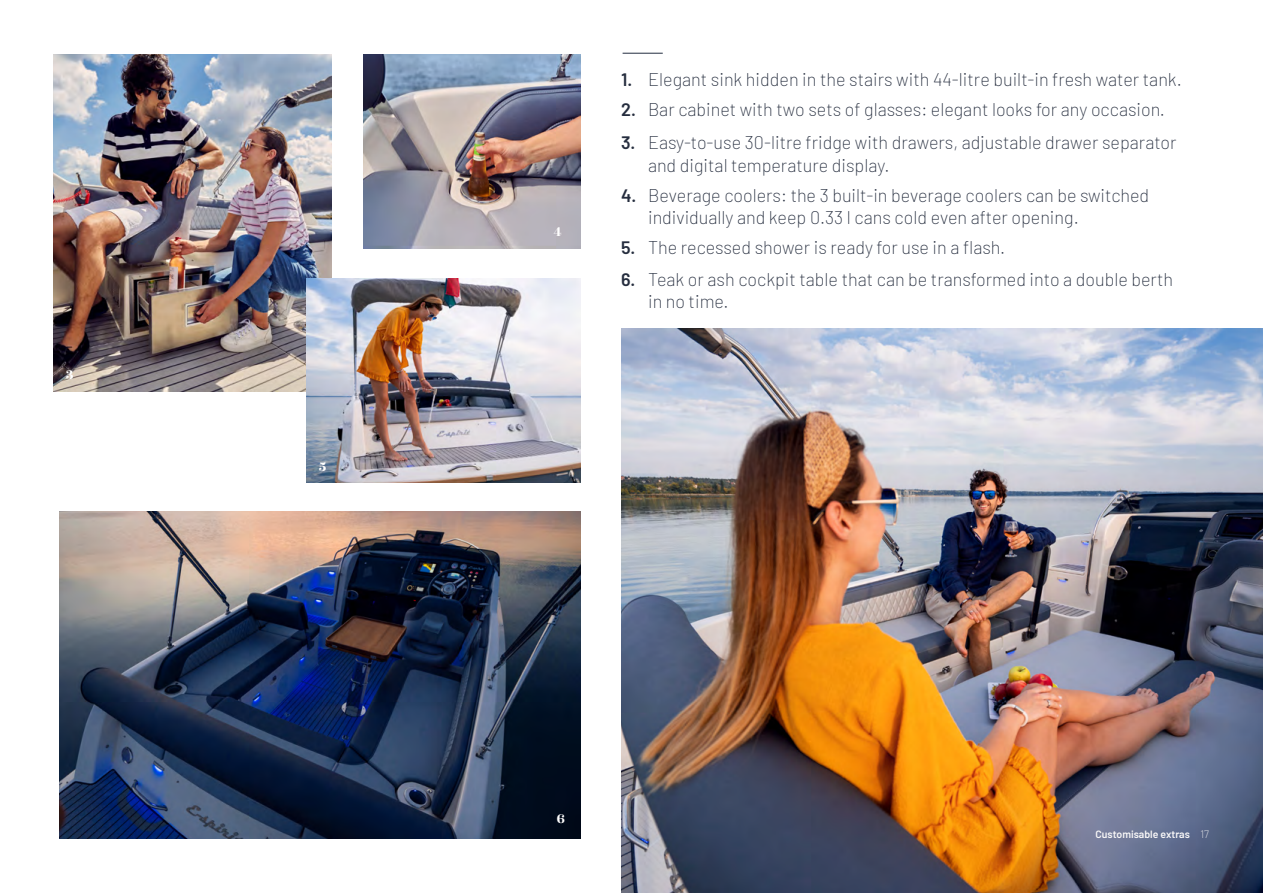
<style>
.page{position:relative;width:1263px;height:893px;background:#fff}
.page>*{position:absolute;margin:0;border:0;box-sizing:border-box;transform-origin:0 0}
.t1{font:200 18px/22.5px "Barlow";color:#252d3e}
.t2{font:15px "Rozha One";color:#fff}
.t3{font:600 10.5px "Barlow";color:#faf9f9}
.s1{font-weight:600}
.s2{font-weight:200}
</style>
<div class="page">
<img style="left:621px;top:329px;width:642px;height:564px">
<img style="left:59px;top:512px;width:521px;height:327px">
<img style="left:53px;top:54px;width:278px;height:338px">
<img style="left:363px;top:54px;width:217px;height:195px">
<img style="left:306px;top:278px;width:274px;height:204px">
<hr style="left:623px;top:53px;width:40px;height:1px;background:#232d40">
<p class="t2" style="left:66px;top:364px;width:9px">3</p>
<p class="t2" style="left:319px;top:456px;width:9px">5</p>
<p class="t2" style="left:554px;top:221px;width:9px">4</p>
<p class="t1" style="left:621px;top:67px;width:562px"><span class="s1">1.</span> Elegant sink hidden in the stairs with 44-litre built-in fresh water tank.</p>
<p class="t1" style="left:621px;top:97px;width:545px"><span class="s1">2.</span> Bar cabinet with two sets of glasses: elegant looks for any occasion.</p>
<p class="t1" style="left:648px;top:130px;width:530px;text-indent:-27px"><span class="s1">3.</span> Easy-to-use 30-litre fridge with drawers, adjustable drawer separator and digital temperature display.</p>
<p class="t1" style="left:648px;top:183px;width:503px;text-indent:-27px"><span class="s1">4.</span> Beverage coolers: the 3 built-in beverage coolers can be switched individually and keep 0.33 l cans cold even after opening.</p>
<p class="t1" style="left:621px;top:235px;width:385px"><span class="s1">5.</span> The recessed shower is ready for use in a flash.</p>
<p class="t1" style="left:648px;top:267px;width:527px;text-indent:-27px"><span class="s1">6.</span> Teak or ash cockpit table that can be transformed into a double berth in no time.</p>
<p class="t2" style="left:557px;top:808px;width:10px">6</p>
<p class="t3" style="left:1095px;top:826px;width:115px">Customisable extras <span class="s2">17</span></p>
</div>
